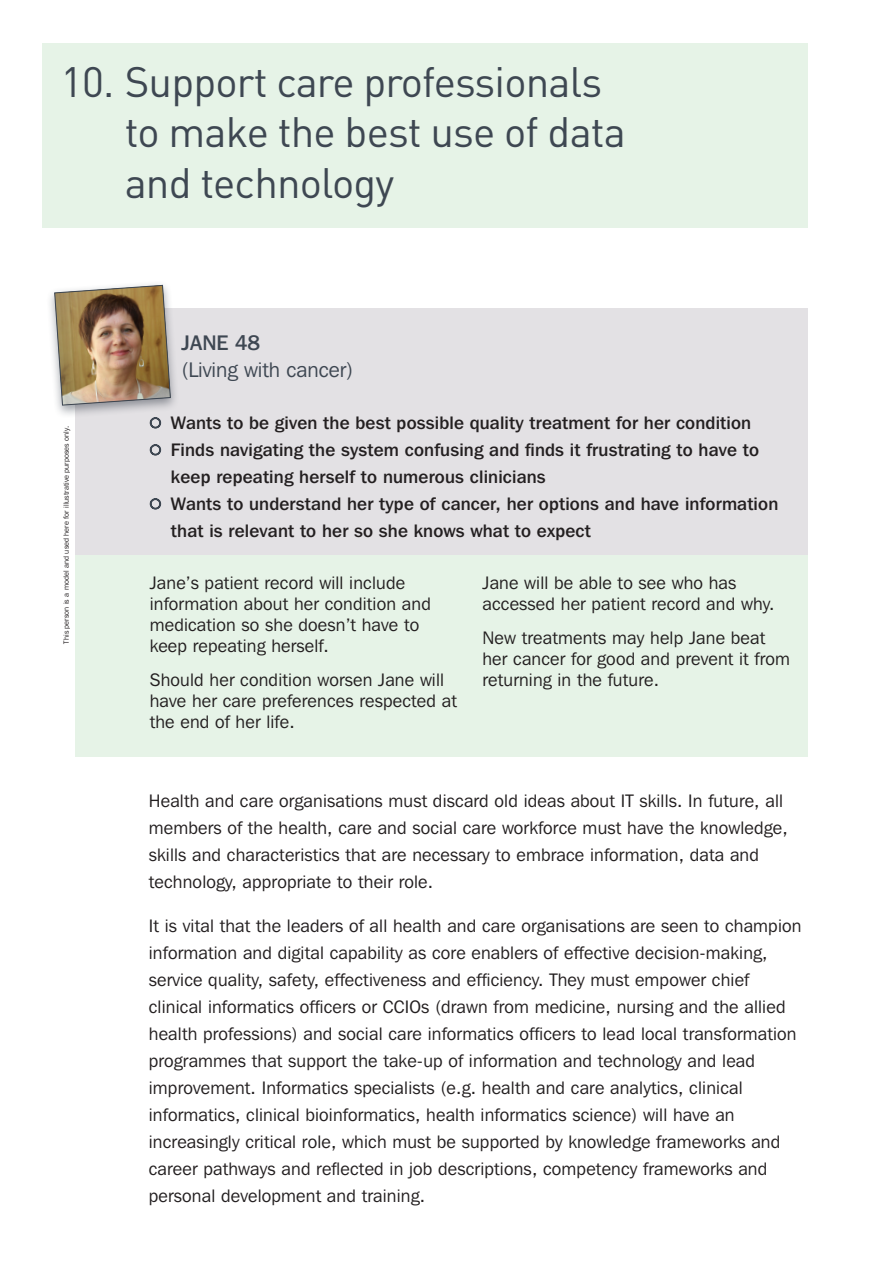
<style>
.page{position:relative;width:893px;height:1263px;background:#fff}
.page>*{position:absolute;margin:0;border:0;box-sizing:border-box;transform-origin:0 0}
.TEXT_Page_Heading{font:42px/50.4px "DIN";letter-spacing:-.02em;color:#3e4752}
.t1{font:21px/27px "Franklin Gothic IT Cby BT";color:#3e4752}
.TEXT_Bodycopy{font:18px/27px "Franklin Gothic IT Cby BT";letter-spacing:.01em;color:#231f20}
.t2{font:500 18px/27px "Franklin Gothic IT Cby BT";letter-spacing:.01em;color:#231f20}
.t3{font:7.5px "Franklin Gothic IT Cby BT";letter-spacing:.01em;color:#231f20}
.s1{font-weight:500}
</style>
<div class="page">
<div style="left:43px;top:43px;width:765px;height:184px;background:#e6f3e7"></div>
<div style="left:75px;top:308px;width:733px;height:255px;background:#e3e1e4"></div>
<div style="left:75px;top:555px;width:733px;height:201px;background:#e6f3e7"></div>
<svg style="left:149px;top:418px;width:13px;height:11px"></svg>
<svg style="left:149px;top:444px;width:13px;height:12px"></svg>
<svg style="left:149px;top:498px;width:13px;height:12px"></svg>
<div style="left:46px;top:281px;width:134px;height:137px;background:#3e4752;opacity:.5"></div>
<img style="left:54px;top:284px;width:117px;height:122px">
<p class="TEXT_Page_Heading" style="left:125px;top:56px;width:503px;text-indent:-64px">10. Support care professionals to make the best use of data and technology</p>
<p class="t3" style="left:62px;top:644px;width:219px;rotate:-90deg">This person is a model and used here for illustrative purposes only.</p>
<p class="t1" style="left:182px;top:329px;width:173px"><span class="s1">JANE 48<br></span>(Living with cancer)</p>
<p class="t2" style="left:171px;top:408px;width:609px">Wants to be given the best possible quality treatment for her condition Finds navigating the system confusing and finds it frustrating to have to keep repeating herself to numerous clinicians<br>Wants to understand her type of cancer, her options and have information that is relevant to her so she knows what to expect</p>
<p class="TEXT_Bodycopy" style="left:150px;top:572px;width:283px;line-height:21px">Jane’s patient record will include information about her condition and medication so she doesn’t have to keep repeating herself.</p>
<p class="TEXT_Bodycopy" style="left:150px;top:669px;width:309px;line-height:21px">Should her condition worsen Jane will have her care preferences respected at the end of her life.</p>
<p class="TEXT_Bodycopy" style="left:482px;top:572px;width:294px;line-height:21px">Jane will be able to see who has accessed her patient record and why.</p>
<p class="TEXT_Bodycopy" style="left:482px;top:627px;width:309px;line-height:21px">New treatments may help Jane beat her cancer for good and prevent it from returning in the future.</p>
<p class="TEXT_Bodycopy" style="left:149px;top:787px;width:640px">Health and care organisations must discard old ideas about IT skills. In future, all members of the health, care and social care workforce must have the knowledge, skills and characteristics that are necessary to embrace information, data and technology, appropriate to their role.</p>
<p class="TEXT_Bodycopy" style="left:149px;top:912px;width:654px">It is vital that the leaders of all health and care organisations are seen to champion information and digital capability as core enablers of effective decision-making, service quality, safety, effectiveness and efficiency. They must empower chief clinical informatics officers or CCIOs (drawn from medicine, nursing and the allied health professions) and social care informatics officers to lead local transformation programmes that support the take-up of information and technology and lead improvement. Informatics specialists (e.g. health and care analytics, clinical informatics, clinical bioinformatics, health informatics science) will have an increasingly critical role, which must be supported by knowledge frameworks and career pathways and reflected in job descriptions, competency frameworks and personal development and training.</p>
</div>
